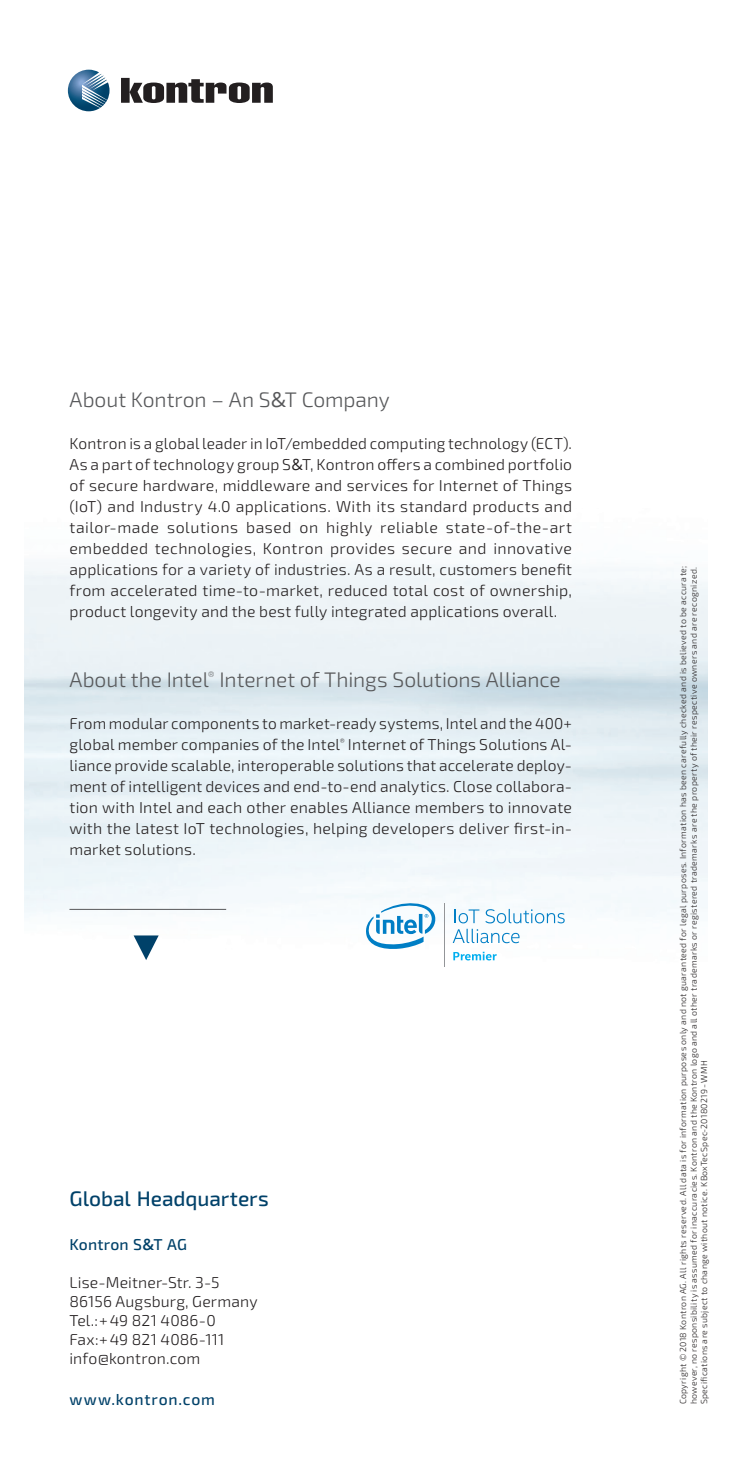
<style>
.page{position:relative;width:732px;height:1474px;background:#fff}
.page>*{position:absolute;margin:0;border:0;box-sizing:border-box;transform-origin:0 0}
._12_16pt_light_left{font:300 21px "Exo 2.0";letter-spacing:-.005em;color:#57585a}
._7_5_10pt_med_upperc{font:500 21px "Exo 2.0";letter-spacing:-.005em;color:#004169}
.Copy_9_12pt_fully_al{font:300 15.75px/21px "Exo 2.0";letter-spacing:.015em;color:#231f20;text-align:justify}
.Address_7_5_10pt{font:300 15.75px/18.9px "Exo 2.0";letter-spacing:.01em;color:#231f20}
._20_20pt_reg_centere{font:500 15.75px "Exo 2.0";letter-spacing:.05em;color:#004169}
._7_5_10pt_med_upperc-2{font:500 15.75px "Exo 2.0";letter-spacing:.01em;color:#004169}
.Imprint_5_6pt_light{font:300 8.75px "Exo 2.0";letter-spacing:.035em;color:#231f20}
.s1{font-family:"Open Sans";font-weight:400}
.s2{font-family:"Open Sans";font-weight:600}
</style>
<div class="page">
<img style="left:25px;top:561px;width:682px;height:406px">
<svg style="left:68px;top:70px;width:41px;height:41px"></svg>
<svg style="left:121px;top:78px;width:152px;height:25px"></svg>
<svg style="left:134px;top:935px;width:25px;height:25px"></svg>
<hr style="left:69px;top:909px;width:157px;height:1px;background:#57585a">
<svg style="left:453px;top:951px;width:43px;height:9px"></svg>
<svg style="left:366px;top:903px;width:71px;height:47px"></svg>
<hr style="left:444px;top:903px;width:1px;height:63px;background:#939598">
<svg style="left:453px;top:909px;width:111px;height:34px"></svg>
<p class="_12_16pt_light_left" style="left:69px;top:387px;width:322px">About Kontron – An S<span class="s1">&amp;</span>T Company</p>
<p class="Copy_9_12pt_fully_al" style="left:69px;top:433px;width:504px">Kontron is a global leader in IoT/embedded computing technology (ECT).<br>As a part of technology group S<span class="s1">&amp;</span>T, Kontron offers a combined portfolio of secure hardware, middleware and services for Internet of Things (IoT) and Industry 4.0 applications. With its standard products and tailor-made solutions based on highly reliable state-of-the-art embedded technologies, Kontron provides secure and innovative applications for a variety of industries. As a result, customers benefit from accelerated time-to-market, reduced total cost of ownership, product longevity and the best fully integrated applications overall.</p>
<p class="_12_16pt_light_left" style="left:69px;top:667px;width:492px">About the Intel<sup>®</sup> Internet of Things Solutions Alliance</p>
<p class="Copy_9_12pt_fully_al" style="left:69px;top:713px;width:504px">From modular components to market-ready systems, Intel and the 400+ global member companies of the Intel<sup>®</sup> Internet of Things Solutions Al&shy;liance provide scalable, interoperable solutions that accelerate deploy&shy;ment of intelligent devices and end-to-end analytics. Close collabora&shy;tion with Intel and each other enables Alliance members to innovate with the latest IoT technologies, helping developers deliver first-in&shy;market solutions.</p>
<p class="_7_5_10pt_med_upperc" style="left:69px;top:1186px;width:201px">Global Headquarters</p>
<p class="_7_5_10pt_med_upperc-2" style="left:69px;top:1235px;width:119px">Kontron S<span class="s2">&amp;</span>T AG</p>
<p class="Address_7_5_10pt" style="left:69px;top:1273px;width:190px">Lise-Meitner-Str. 3-5<br>86156 Augsburg, Germany</p>
<p class="Address_7_5_10pt" style="left:69px;top:1310px;width:156px">Tel.:+49 821 4086-0<br>Fax:+49 821 4086-111</p>
<p class="Address_7_5_10pt" style="left:69px;top:1348px;width:132px">info@kontron.com</p>
<p class="_20_20pt_reg_centere" style="left:69px;top:1389px;width:147px">www.kontron.com</p>
<p class="Imprint_5_6pt_light" style="left:678px;top:1404px;width:840px;rotate:-90deg">Copyright © 2018 Kontron AG. All rights reserved. All data is for information purposes only and not guaranteed for legal purposes. Information has been carefully checked and is believed to be accurate;</p>
<p class="Imprint_5_6pt_light" style="left:688px;top:1404px;width:838px;rotate:-90deg">however, no responsibility is assumed for inaccuracies. Kontron and the Kontron logo and all other trademarks or registered trademarks are the property of their respective owners and are recognized.</p>
<p class="Imprint_5_6pt_light" style="left:699px;top:1404px;width:345px;rotate:-90deg">Specifications are subject to change without notice. KBoxTecSpec-20180219-WMH</p>
</div>
